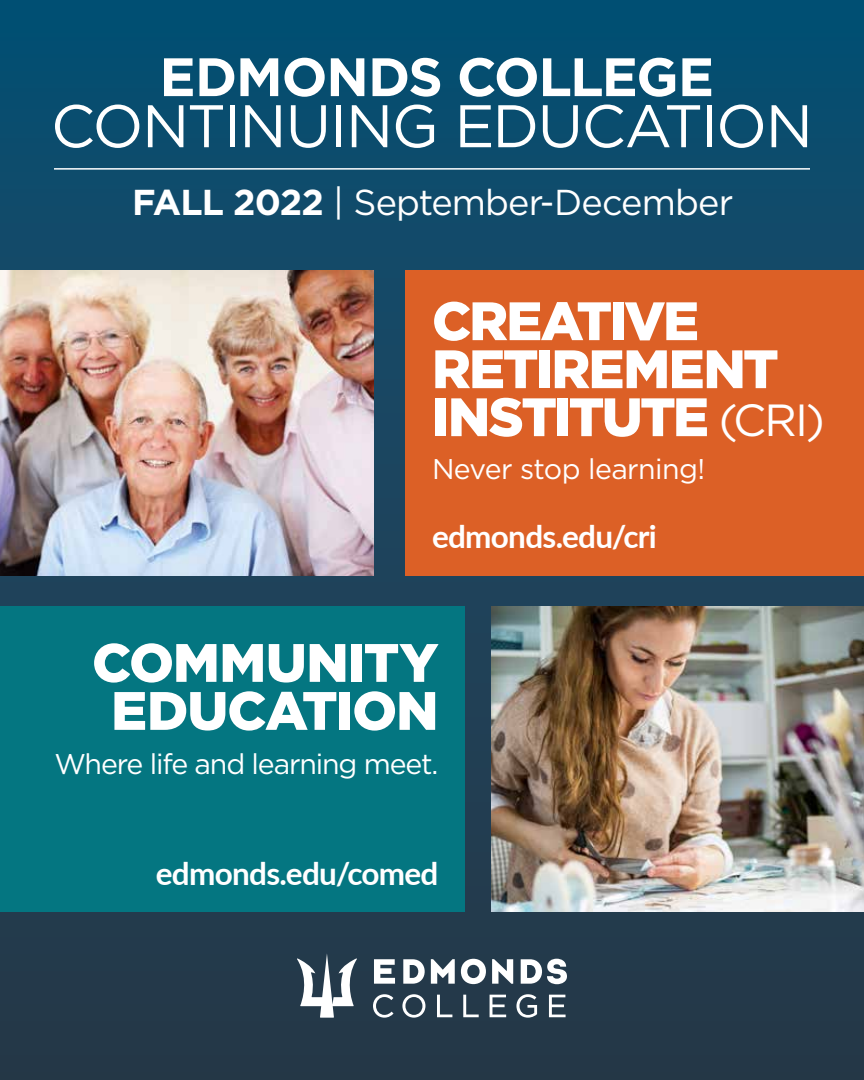
<style>
.page{position:relative;width:864px;height:1080px;background:#fff}
.page>*{position:absolute;margin:0;border:0;box-sizing:border-box;transform-origin:0 0}
.t1{font:60px "Gotham";letter-spacing:-.025em;color:#fff}
.t2{font:900 54px/48px "Gotham";letter-spacing:-.035em;color:#fff;text-align:center}
.t3{font:700 54px "Gotham";letter-spacing:-.025em;color:#fff}
.t4{font:36px "Gotham";letter-spacing:-.02em;color:#fff}
.t5{font:700 31.5px "Lato";letter-spacing:-.025em;color:#fff}
.t6{font:28.5px "Gotham";letter-spacing:-.04em;color:#fff}
.t7{font:28.5px "Gotham";letter-spacing:-.02em;color:#fff}
.s1{font-weight:700}
.s2{font-weight:400;font-size:45px}
</style>
<div class="page">
<div style="left:0;top:0;width:864px;height:1080px;background:linear-gradient(to bottom,#094f73,#293a48)"></div>
<div style="left:0;top:606px;width:464px;height:306px;background:#047681"></div>
<img style="left:491px;top:607px;width:373px;height:305px">
<div style="left:405px;top:270px;width:459px;height:306px;background:#dc6026"></div>
<img style="left:0;top:270px;width:374px;height:306px">
<svg style="left:297px;top:953px;width:60px;height:65px"></svg>
<svg style="left:374px;top:959px;width:21px;height:25px"></svg>
<svg style="left:403px;top:959px;width:22px;height:25px"></svg>
<svg style="left:431px;top:959px;width:24px;height:25px"></svg>
<svg style="left:461px;top:959px;width:25px;height:25px"></svg>
<svg style="left:492px;top:959px;width:21px;height:25px"></svg>
<svg style="left:521px;top:959px;width:46px;height:25px"></svg>
<svg style="left:373px;top:994px;width:21px;height:24px"></svg>
<svg style="left:402px;top:994px;width:23px;height:24px"></svg>
<svg style="left:437px;top:995px;width:15px;height:22px"></svg>
<svg style="left:463px;top:995px;width:16px;height:22px"></svg>
<svg style="left:490px;top:995px;width:16px;height:22px"></svg>
<svg style="left:516px;top:994px;width:21px;height:24px"></svg>
<svg style="left:549px;top:995px;width:17px;height:22px"></svg>
<hr style="left:54px;top:168px;width:756px;height:2px;background:#fff">
<p class="t3" style="left:159px;top:41px;width:556px">EDMONDS COLLEGE</p>
<p class="t1" style="left:51px;top:88px;width:764px">CONTINUING EDUCATION</p>
<p class="t4" style="left:132px;top:179px;width:603px"><span class="s1">FALL 2022</span> | September-December</p>
<p class="t2" style="left:432px;top:296px;width:394px;text-align:left">CREATIVE<br>RETIREMENT<br>INSTITUTE <span class="s2">(CRI)</span></p>
<p class="t7" style="left:432px;top:450px;width:275px">Never stop learning!</p>
<p class="t5" style="left:432px;top:514px;width:226px">edmonds.edu/cri</p>
<p class="t2" style="left:92px;top:638px;width:348px">COMMUNITY<br>EDUCATION</p>
<p class="t6" style="left:55px;top:745px;width:385px">Where life and learning meet.</p>
<p class="t5" style="left:156px;top:850px;width:284px">edmonds.edu/comed</p>
</div>
